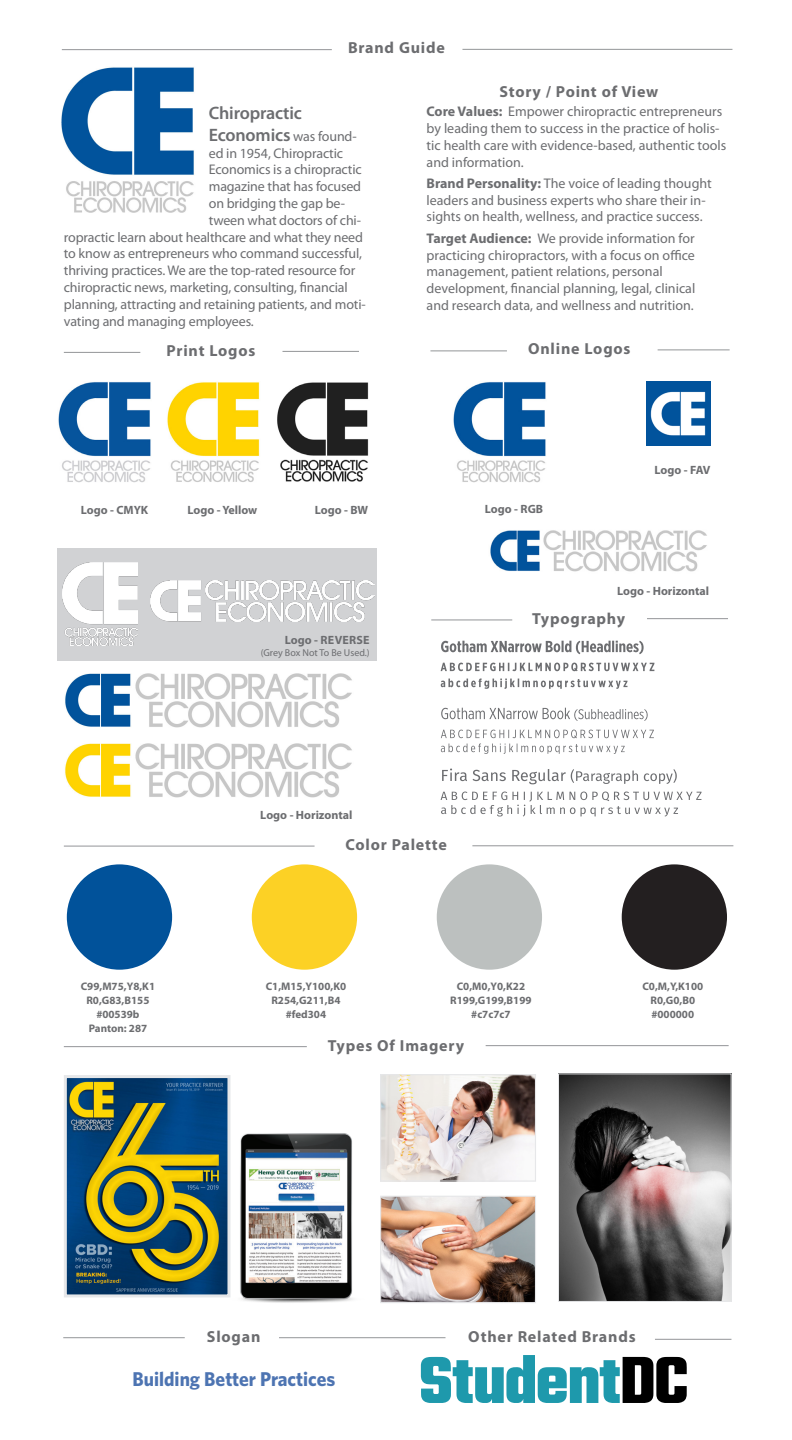
<style>
.page{position:relative;width:792px;height:1440px;background:#fff}
.page>*{position:absolute;margin:0;border:0;box-sizing:border-box;transform-origin:0 0}
.t1{font:700 20px "Whitney";color:#4d74b2;scale:.96 1}
.t2{font:600 18px/21.6px "Myriad Pro";letter-spacing:-.01em;color:#6c6d70}
.t3{font:700 16px "Myriad Pro";letter-spacing:.05em;color:#6c6d70}
.t4{font:14px/16.8px "Myriad Pro";letter-spacing:-.005em;color:#6c6d70}
.t5{font:700 12px "Myriad Pro";color:#6c6d70}
.t6{font:700 12px "Myriad Pro";letter-spacing:.02em;color:#6c6d70}
.t7{font:700 11px "Myriad Pro";color:#6c6d70}
.t8{font:10px "Myriad Pro";color:#6c6d70}
.s1{font-weight:400;font-size:14px}
.s2{font-weight:700}
</style>
<div class="page">
<hr style="left:462px;top:49px;width:270px;height:1px;background:#939598">
<hr style="left:62px;top:49px;width:270px;height:1px;background:#939598">
<hr style="left:283px;top:351px;width:76px;height:1px;background:#939598">
<hr style="left:64px;top:352px;width:76px;height:1px;background:#939598">
<div style="left:57px;top:548px;width:320px;height:113px;background:#d1d2d4"></div>
<hr style="left:658px;top:349px;width:72px;height:1px;background:#939598">
<hr style="left:430px;top:350px;width:77px;height:1px;background:#939598">
<hr style="left:431px;top:619px;width:81px;height:1px;background:#939598">
<hr style="left:647px;top:618px;width:81px;height:1px;background:#939598">
<svg style="left:441px;top:744px;width:184px;height:10px"></svg>
<svg style="left:441px;top:730px;width:213px;height:8px"></svg>
<svg style="left:441px;top:708px;width:207px;height:13px"></svg>
<svg style="left:441px;top:678px;width:186px;height:11px"></svg>
<svg style="left:441px;top:663px;width:213px;height:8px"></svg>
<svg style="left:441px;top:641px;width:203px;height:13px"></svg>
<svg style="left:441px;top:792px;width:261px;height:25px"></svg>
<svg style="left:442px;top:768px;width:235px;height:16px"></svg>
<hr style="left:472px;top:845px;width:261px;height:1px;background:#939598">
<hr style="left:64px;top:846px;width:251px;height:1px;background:#939598">
<div style="left:67px;top:864px;width:105px;height:106px;background:#01529a;border-radius:50%"></div>
<div style="left:252px;top:864px;width:105px;height:106px;background:#fcd125;border-radius:50%"></div>
<hr style="left:486px;top:1045px;width:243px;height:1px;background:#939598">
<hr style="left:64px;top:1046px;width:243px;height:1px;background:#939598">
<img style="left:68px;top:1079px;width:158px;height:214px">
<div style="left:64px;top:1075px;width:166px;height:222px;border:3px solid #e6e7e9"></div>
<img style="left:228px;top:1123px;width:125px;height:180px">
<img style="left:560px;top:1075px;width:170px;height:225px">
<div style="left:558px;top:1073px;width:174px;height:229px;border:1px solid #e6e7e9"></div>
<img style="left:382px;top:1076px;width:152px;height:104px">
<div style="left:380px;top:1074px;width:156px;height:108px;border:1px solid #e6e7e9"></div>
<img style="left:382px;top:1198px;width:152px;height:103px">
<div style="left:380px;top:1196px;width:156px;height:107px;border:1px solid #e6e7e9"></div>
<img style="left:61px;top:67px;width:133px;height:146px">
<img style="left:647px;top:382px;width:63px;height:64px">
<div style="left:437px;top:864px;width:105px;height:106px;background:#bcc0bf;border-radius:50%"></div>
<div style="left:622px;top:864px;width:105px;height:106px;background:#231f20;border-radius:50%"></div>
<hr style="left:63px;top:1337px;width:122px;height:1px;background:#939598">
<hr style="left:279px;top:1337px;width:167px;height:1px;background:#939598">
<hr style="left:655px;top:1339px;width:76px;height:1px;background:#939598">
<svg style="left:421px;top:1355px;width:266px;height:48px"></svg>
<img style="left:58px;top:382px;width:93px;height:101px">
<img style="left:277px;top:382px;width:92px;height:100px">
<img style="left:62px;top:562px;width:76px;height:83px">
<img style="left:453px;top:382px;width:93px;height:101px">
<img style="left:65px;top:673px;width:287px;height:55px">
<img style="left:65px;top:743px;width:287px;height:55px">
<img style="left:167px;top:382px;width:93px;height:100px">
<img style="left:150px;top:581px;width:224px;height:41px">
<img style="left:490px;top:530px;width:217px;height:42px">
<p class="t3" style="left:348px;top:37px;width:98px">Brand Guide</p>
<p class="t3" style="left:499px;top:81px;width:160px">Story / Point of View</p>
<p class="t2" style="left:209px;top:102px;width:149px">Chiropractic<br>Economics <span class="s1">was found-</span></p>
<p class="t4" style="left:209px;top:144px;width:136px">ed in 1954, Chiropractic</p>
<p class="t4" style="left:209px;top:161px;width:155px">Economics is a chiropractic</p>
<p class="t4" style="left:209px;top:178px;width:154px">magazine that has focused</p>
<p class="t4" style="left:209px;top:195px;width:138px">on bridging the gap be-</p>
<p class="t4" style="left:209px;top:211px;width:154px">tween what doctors of chi-</p>
<p class="t4" style="left:64px;top:228px;width:301px">ropractic learn about healthcare and what they need</p>
<p class="t4" style="left:64px;top:245px;width:300px">to know as entrepreneurs who command successful,</p>
<p class="t4" style="left:64px;top:262px;width:293px">thriving practices. We are the top-rated resource for</p>
<p class="t4" style="left:64px;top:279px;width:286px">chiropractic news, marketing, consulting, financial</p>
<p class="t4" style="left:64px;top:295px;width:304px">planning, attracting and retaining patients, and moti-</p>
<p class="t4" style="left:64px;top:312px;width:192px">vating and managing employees.</p>
<p class="t3" style="left:167px;top:340px;width:90px">Print Logos</p>
<p class="t4" style="left:427px;top:103px;width:301px"><span class="s2">Core Values:</span> Empower chiropractic entrepreneurs by leading them to success in the practice of holis&shy;tic health care with evidence-based, authentic tools and information.</p>
<p class="t4" style="left:427px;top:175px;width:287px"><span class="s2">Brand Personality:</span> The voice of leading thought leaders and business experts who share their in&shy;sights on health, wellness, and practice success.</p>
<p class="t4" style="left:427px;top:229px;width:270px"><span class="s2">Target Audience:</span> We provide information for practicing chiropractors, with a focus on office management, patient relations, personal development, financial planning, legal, clinical and research data, and wellness and nutrition.</p>
<p class="t3" style="left:528px;top:338px;width:104px">Online Logos</p>
<p class="t5" style="left:655px;top:462px;width:57px">Logo - FAV</p>
<p class="t5" style="left:81px;top:502px;width:69px">Logo - CMYK</p>
<p class="t5" style="left:187px;top:502px;width:71px">Logo - Yellow</p>
<p class="t5" style="left:485px;top:501px;width:60px">Logo - RGB</p>
<p class="t5" style="left:315px;top:502px;width:55px">Logo - BW</p>
<p class="t5" style="left:617px;top:583px;width:94px">Logo - Horizontal</p>
<p class="t6" style="left:285px;top:632px;width:86px">Logo - REVERSE</p>
<p class="t8" style="left:261px;top:647px;width:111px">(Grey Box Not To Be Used.)</p>
<p class="t3" style="left:532px;top:608px;width:95px">Typography</p>
<p class="t7" style="left:81px;top:979px;width:76px">C99,M75,Y8,K1</p>
<p class="t7" style="left:86px;top:993px;width:65px">R0,G83,B155</p>
<p class="t7" style="left:96px;top:1007px;width:45px">#00539b</p>
<p class="t7" style="left:89px;top:1021px;width:60px">Panton: 287</p>
<p class="t5" style="left:260px;top:807px;width:94px">Logo - Horizontal</p>
<p class="t3" style="left:346px;top:834px;width:103px">Color Palette</p>
<p class="t7" style="left:266px;top:979px;width:82px">C1,M15,Y100,K0</p>
<p class="t7" style="left:271px;top:993px;width:71px">R254,G211,B4</p>
<p class="t7" style="left:286px;top:1007px;width:42px">#fed304</p>
<p class="t3" style="left:328px;top:1035px;width:138px">Types Of Imagery</p>
<p class="t7" style="left:457px;top:979px;width:70px">C0,M0,Y0,K22</p>
<p class="t7" style="left:450px;top:993px;width:83px">R199,G199,B199</p>
<p class="t7" style="left:471px;top:1007px;width:41px">#c7c7c7</p>
<p class="t7" style="left:642px;top:979px;width:62px">C0,M,Y,K100</p>
<p class="t7" style="left:650px;top:993px;width:46px">R0,G0,B0</p>
<p class="t7" style="left:652px;top:1007px;width:44px">#000000</p>
<p class="t3" style="left:207px;top:1326px;width:55px">Slogan</p>
<p class="t3" style="left:468px;top:1326px;width:169px">Other Related Brands</p>
<p class="t1" style="left:132px;top:1365px;width:213px">Building Better Practices</p>
</div>
